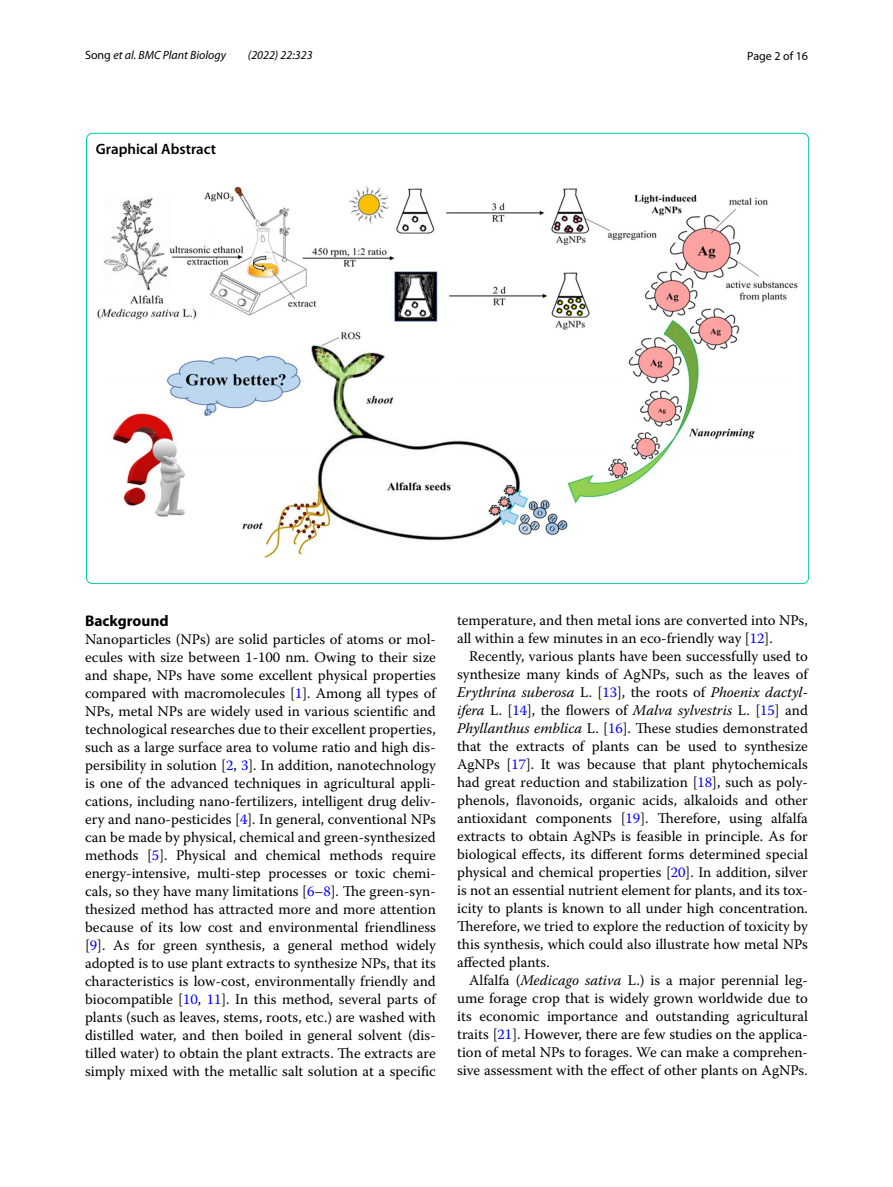
<style>
.page{position:relative;width:893px;height:1187px;background:#fff}
.page>*{position:absolute;margin:0;border:0;box-sizing:border-box;transform-origin:0 0}
.t1{font:700 15.45px "Myriad Pro";color:#000}
.t2{font:600 15px "Myriad Pro";color:#000}
.t3{font:14.7px/18px "Warnock Pro";color:#000;text-align:justify}
.t4{font:italic 12px "Myriad Pro";color:#000}
.t5{font:12px "Myriad Pro";color:#000}
.s1{font-style:normal}
.s2{color:#00f}
.s3{font-style:italic}
</style>
<div class="page">
<img style="left:97px;top:186px;width:701px;height:371px">
<p class="t4" style="left:85px;top:48px;width:143px"><span class="s1">Song</span> et al. BMC Plant Biology</p>
<p class="t4" style="left:248px;top:48px;width:66px">(2022) 22:323</p>
<p class="t5" style="left:747px;top:48px;width:62px">Page 2 of 16</p>
<p class="t2" style="left:96px;top:139px;width:122px">Graphical Abstract</p>
<p class="t1" style="left:85px;top:610px;width:85px">Background</p>
<p class="t3" style="left:85px;top:629px;width:352px">Nanoparticles (NPs) are solid particles of atoms or mol&shy;ecules with size between 1-100 nm. Owing to their size and shape, NPs have some excellent physical properties compared with macromolecules [<span class="s2">1</span>]. Among all types of NPs, metal NPs are widely used in various scientific and technological researches due to their excellent properties, such as a large surface area to volume ratio and high dis&shy;persibility in solution [<span class="s2">2</span>, <span class="s2">3</span>]. In addition, nanotechnology is one of the advanced techniques in agricultural appli&shy;cations, including nano-fertilizers, intelligent drug deliv&shy;ery and nano-pesticides [<span class="s2">4</span>]. In general, conventional NPs can be made by physical, chemical and green-synthesized methods [<span class="s2">5</span>]. Physical and chemical methods require energy-intensive, multi-step processes or toxic chemi&shy;cals, so they have many limitations [<span class="s2">6</span>–<span class="s2">8</span>]. The green-syn&shy;thesized method has attracted more and more attention because of its low cost and environmental friendliness [<span class="s2">9</span>]. As for green synthesis, a general method widely adopted is to use plant extracts to synthesize NPs, that its characteristics is low-cost, environmentally friendly and biocompatible [<span class="s2">10</span>, <span class="s2">11</span>]. In this method, several parts of plants (such as leaves, stems, roots, etc.) are washed with distilled water, and then boiled in general solvent (dis&shy;tilled water) to obtain the plant extracts. The extracts are simply mixed with the metallic salt solution at a specific</p>
<p class="t3" style="left:457px;top:610px;width:352px">temperature, and then metal ions are converted into NPs, all within a few minutes in an eco-friendly way [<span class="s2">12</span>].</p>
<p class="t3" style="left:457px;top:646px;width:352px;text-indent:12px">Recently, various plants have been successfully used to synthesize many kinds of AgNPs, such as the leaves of <span class="s3">Erythrina suberosa</span> L. [<span class="s2">13</span>], the roots of <span class="s3">Phoenix dactyl&shy;ifera</span> L. [<span class="s2">14</span>], the flowers of <span class="s3">Malva sylvestris</span> L. [<span class="s2">15</span>] and <span class="s3">Phyllanthus emblica</span> L. [<span class="s2">16</span>]. These studies demonstrated that the extracts of plants can be used to synthesize AgNPs [<span class="s2">17</span>]. It was because that plant phytochemicals had great reduction and stabilization [<span class="s2">18</span>], such as poly&shy;phenols, flavonoids, organic acids, alkaloids and other antioxidant components [<span class="s2">19</span>]. Therefore, using alfalfa extracts to obtain AgNPs is feasible in principle. As for biological effects, its different forms determined special physical and chemical properties [<span class="s2">20</span>]. In addition, silver is not an essential nutrient element for plants, and its tox&shy;icity to plants is known to all under high concentration.<br>Therefore, we tried to explore the reduction of toxicity by this synthesis, which could also illustrate how metal NPs affected plants.</p>
<p class="t3" style="left:457px;top:970px;width:352px;text-indent:12px">Alfalfa (<span class="s3">Medicago sativa</span> L.) is a major perennial leg&shy;ume forage crop that is widely grown worldwide due to its economic importance and outstanding agricultural traits [<span class="s2">21</span>]. However, there are few studies on the applica&shy;tion of metal NPs to forages. We can make a comprehen&shy;sive assessment with the effect of other plants on AgNPs.</p>
</div>
